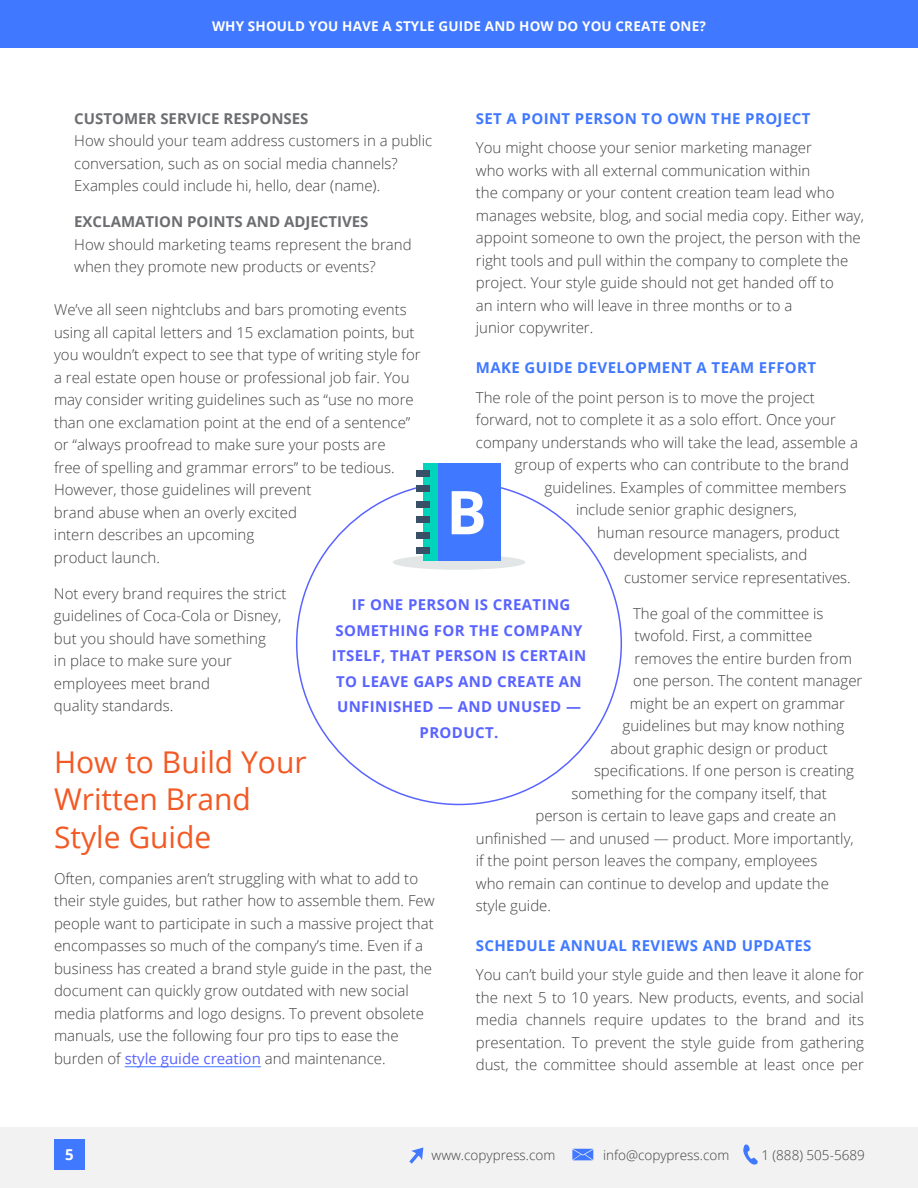
<style>
.page{position:relative;width:918px;height:1188px;background:#fff}
.page>*{position:absolute;margin:0;border:0;box-sizing:border-box;transform-origin:0 0}
.t1{font:700 60.45px "Open Sans";color:#fff}
.t2{font:30px/37.5px "Open Sans";color:#f25924}
.t3{font:300 15px/22.5px "Open Sans";color:#414042}
.t4{font:700 15px/25.5px "Open Sans";letter-spacing:.025em;color:#5963ff;text-align:center}
.t5{font:700 15px "Open Sans";letter-spacing:.025em;color:#4078ff}
.t6{font:700 15px "Open Sans";color:#6d6e71}
.t7{font:700 15px "Open Sans";color:#fff}
.t8{font:300 13.5px "Open Sans";color:#414042}
.t9{font:700 13.5px "Open Sans";letter-spacing:.01em;color:#fff}
.s1{font-weight:400;color:#5963ff}
</style>
<div class="page">
<div style="left:1px;top:1127px;width:917px;height:61px;background:#f2f2f2"></div>
<div style="left:0;top:0;width:918px;height:48px;background:#4078ff"></div>
<svg style="left:743px;top:1144px;width:15px;height:21px"></svg>
<svg style="left:572px;top:1149px;width:21px;height:11px"></svg>
<svg style="left:409px;top:1147px;width:14px;height:17px"></svg>
<div style="left:54px;top:1139px;width:31px;height:31px;background:#4078ff"></div>
<hr style="left:125px;top:1066px;width:136px;height:1px;background:#4078ff">
<div style="left:393px;top:555px;width:132px;height:15px;background:#e3e6e6;border-radius:50%"></div>
<div style="left:424px;top:464px;width:77px;height:97px;background:#4078ff"></div>
<div style="left:424px;top:464px;width:14px;height:97px;background:#00d4ba"></div>
<div style="left:417px;top:470px;width:13px;height:6px;background:#384f66"></div>
<div style="left:417px;top:486px;width:13px;height:6px;background:#384f66"></div>
<div style="left:417px;top:501px;width:13px;height:6px;background:#384f66"></div>
<div style="left:417px;top:517px;width:13px;height:6px;background:#384f66"></div>
<div style="left:417px;top:532px;width:13px;height:6px;background:#384f66"></div>
<div style="left:417px;top:548px;width:13px;height:6px;background:#384f66"></div>
<p class="t9" style="left:212px;top:16px;width:495px">WHY SHOULD YOU HAVE A STYLE GUIDE AND HOW DO YOU CREATE ONE?</p>
<p class="t5" style="left:476px;top:108px;width:336px">SET A POINT PERSON TO OWN THE PROJECT</p>
<p class="t3" style="left:476px;top:136px;width:390px">You might choose your senior marketing manager<br>who works with all external communication within<br>the company or your content creation team lead who manages website, blog, and social media copy. Either way, appoint someone to own the project, the person with the right tools and pull within the company to complete the project. Your style guide should not get handed off to<br>an intern who will leave in three months or to a<br>junior copywriter.</p>
<p class="t5" style="left:476px;top:357px;width:342px">MAKE GUIDE DEVELOPMENT A TEAM EFFORT</p>
<p class="t3" style="left:476px;top:385px;width:340px">The role of the point person is to move the project</p>
<p class="t3" style="left:476px;top:408px;width:362px">forward, not to complete it as a solo effort. Once your</p>
<p class="t3" style="left:476px;top:430px;width:384px">company understands who will take the lead, assemble a</p>
<p class="t3" style="left:515px;top:453px;width:336px">group of experts who can contribute to the brand</p>
<p class="t3" style="left:544px;top:475px;width:304px">guidelines. Examples of committee members</p>
<p class="t3" style="left:576px;top:498px;width:222px">include senior graphic designers,</p>
<p class="t3" style="left:597px;top:520px;width:244px">human resource managers, product</p>
<p class="t3" style="left:614px;top:543px;width:195px">development specialists, and</p>
<p class="t3" style="left:624px;top:565px;width:228px">customer service representatives.</p>
<p class="t3" style="left:633px;top:601px;width:192px">The goal of the committee is</p>
<p class="t3" style="left:634px;top:624px;width:179px">twofold. First, a committee</p>
<p class="t3" style="left:634px;top:646px;width:219px">removes the entire burden from</p>
<p class="t3" style="left:633px;top:669px;width:231px">one person. The content manager</p>
<p class="t3" style="left:630px;top:691px;width:217px">might be an expert on grammar</p>
<p class="t3" style="left:622px;top:714px;width:223px">guidelines but may know nothing</p>
<p class="t3" style="left:610px;top:736px;width:219px">about graphic design or product</p>
<p class="t3" style="left:594px;top:759px;width:262px">specifications. If one person is creating</p>
<p class="t3" style="left:572px;top:781px;width:257px">something for the company itself, that</p>
<p class="t3" style="left:536px;top:804px;width:302px">person is certain to leave gaps and create an</p>
<p class="t3" style="left:476px;top:826px;width:379px">unfinished — and unused — product. More importantly,</p>
<p class="t3" style="left:476px;top:849px;width:343px">if the point person leaves the company, employees</p>
<p class="t3" style="left:476px;top:871px;width:355px">who remain can continue to develop and update the</p>
<p class="t3" style="left:476px;top:894px;width:77px">style guide.</p>
<p class="t5" style="left:476px;top:935px;width:337px">SCHEDULE ANNUAL REVIEWS AND U PDATES</p>
<p class="t3" style="left:476px;top:963px;width:390px;text-align:justify">You can’t build your style guide and then leave it alone for the next 5 to 10 years. New products, events, and social media channels require updates to the brand and its presentation. To prevent the style guide from gathering dust, the committee should assemble at least once per</p>
<p class="t6" style="left:74px;top:108px;width:236px">CUSTOMER SERVICE RESPONSES</p>
<p class="t3" style="left:74px;top:129px;width:359px">How should your team address customers in a public conversation, such as on social media channels?<br>Examples could include hi, hello, dear (name).</p>
<p class="t6" style="left:74px;top:211px;width:296px">EXCLAMATION POINTS AND ADJECTIVES</p>
<p class="t3" style="left:74px;top:233px;width:339px">How should marketing teams represent the brand when they promote new products or events?</p>
<p class="t3" style="left:54px;top:298px;width:368px">We’ve all seen nightclubs and bars promoting events using all capital letters and 15 exclamation points, but you wouldn’t expect to see that type of writing style for a real estate open house or professional job fair. You may consider writing guidelines such as “use no more than one exclamation point at the end of a sentence” or “always proofread to make sure your posts are<br>free of spelling and grammar errors” to be tedious.<br>However, those guidelines will prevent<br>brand abuse when an overly excited<br>intern describes an upcoming<br>product launch.</p>
<p class="t3" style="left:54px;top:582px;width:234px">Not every brand requires the strict guidelines of Coca-Cola or Disney, but you should have something<br>in place to make sure your employees meet brand<br>quality standards.</p>
<h2 class="t2" style="left:54px;top:742px;width:254px">How to Build Your<br>Written Brand<br>Style Guide</h2>
<p class="t3" style="left:54px;top:867px;width:382px">Often, companies aren’t struggling with what to add to their style guides, but rather how to assemble them. Few people want to participate in such a massive project that encompasses so much of the company’s time. Even if a business has created a brand style guide in the past, the document can quickly grow outdated with new social media platforms and logo designs. To prevent obsolete manuals, use the following four pro tips to ease the burden of <span class="s1">style guide creation</span> and maintenance.</p>
<h1 class="t1" style="left:446px;top:470px;width:42px">B</h1>
<p class="t4" style="left:332px;top:592px;width:256px">I F ONE PERSON IS CREATING<br>SOMETHING FOR THE COMPANY<br>ITSELF, THAT PERSON IS CERTAIN<br>TO LEAVE GAPS AND CREATE AN<br>UNFINISHED — AND UNUSED —<br>PRODUCT.</p>
<p class="t7" style="left:65px;top:1144px;width:10px">5</p>
<p class="t8" style="left:432px;top:1146px;width:125px">www.copypress.com</p>
<p class="t8" style="left:603px;top:1146px;width:128px">info@copypress.com</p>
<p class="t8" style="left:761px;top:1146px;width:105px">1 (888) 505-5689</p>
</div>
